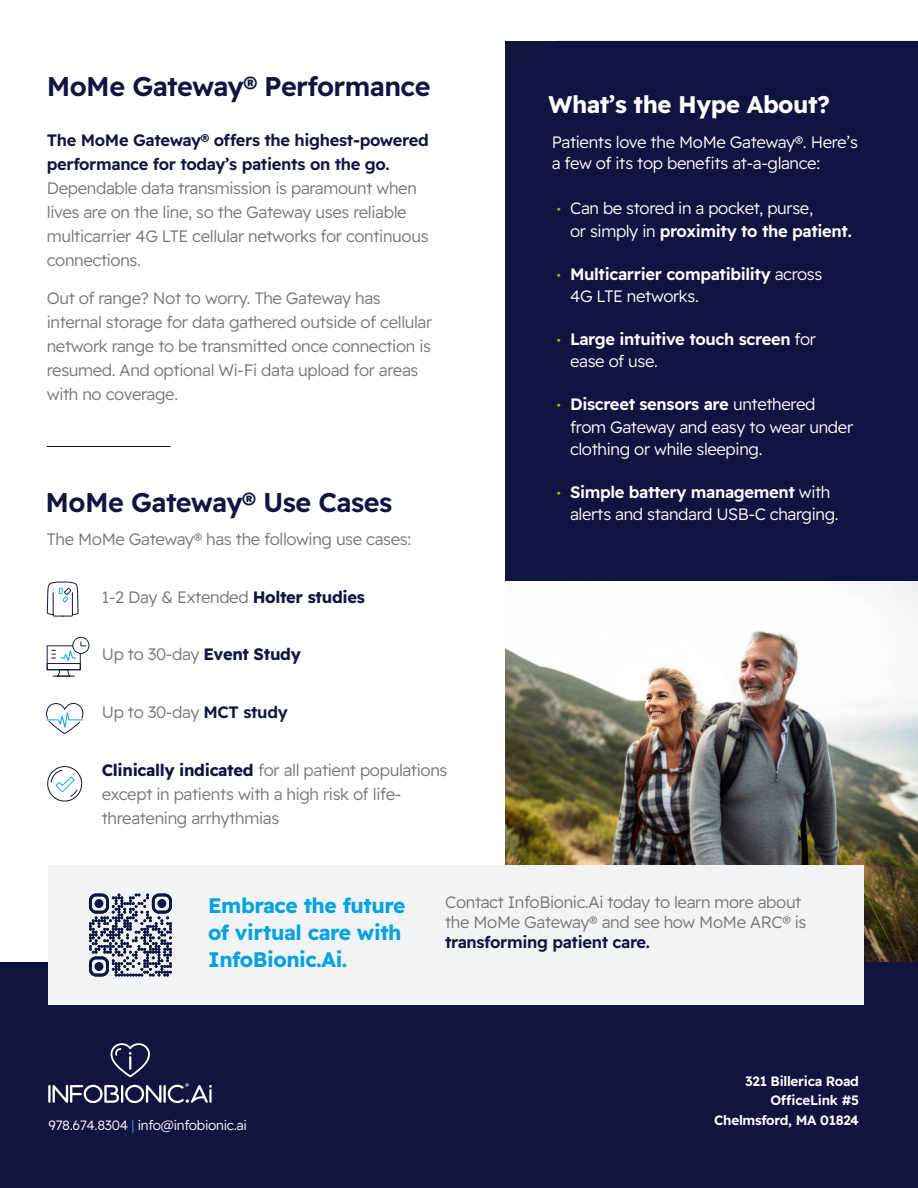
<style>
.page{position:relative;width:918px;height:1188px;background:#fff}
.page>*{position:absolute;margin:0;border:0;box-sizing:border-box;transform-origin:0 0}
.t1{font:27px "Readex Pro";letter-spacing:-.02em;color:#121440}
.t2{font:24px "Readex Pro";letter-spacing:-.02em;color:#fff}
.t3{font:21px/27px "Readex Pro";letter-spacing:-.02em;color:#00a2df}
.t4{font:16.5px/24px "Readex Pro";letter-spacing:-.02em;color:#747574}
.t5{font:16.5px/22.5px "Readex Pro";letter-spacing:-.02em;color:#fff}
.t6{font:13.5px "Readex Pro";letter-spacing:-.02em;color:#fff}
.s1{color:#121440}
.s2{color:#111440}
.s3{font-size:13.5px;color:#8dbb00}
.s4{color:#2aa6de}
</style>
<div class="page">
<hr style="left:47px;top:446px;width:123px;height:1px;background:#111440">
<div style="left:506px;top:41px;width:412px;height:541px;background:#111440"></div>
<img style="left:506px;top:582px;width:412px;height:381px">
<div style="left:0;top:963px;width:918px;height:225px;background:#121440"></div>
<div style="left:49px;top:865px;width:815px;height:140px;background:#f2f3f4"></div>
<svg style="left:47px;top:766px;width:36px;height:36px"></svg>
<svg style="left:46px;top:703px;width:37px;height:31px"></svg>
<svg style="left:46px;top:582px;width:43px;height:95px"></svg>
<hr style="left:48px;top:1085px;width:3px;height:18px;background:#fff">
<svg style="left:53px;top:1085px;width:109px;height:18px"></svg>
<hr style="left:163px;top:1085px;width:3px;height:18px;background:#fff">
<svg style="left:168px;top:1083px;width:44px;height:20px"></svg>
<svg style="left:111px;top:1043px;width:39px;height:34px"></svg>
<svg style="left:89px;top:914px;width:83px;height:62px"></svg>
<svg style="left:89px;top:894px;width:83px;height:20px"></svg>
<p class="t1" style="left:47px;top:71px;width:385px">MoMe Gateway® Performance</p>
<p class="t4" style="left:47px;top:129px;width:384px"><span class="s1">The MoMe Gateway® offers the highest-powered performance for today’s patients on the go.<br></span>Dependable data transmission is paramount when lives are on the line, so the Gateway uses reliable multicarrier 4G LTE cellular networks for continuous connections.</p>
<p class="t4" style="left:47px;top:286px;width:387px">Out of range? Not to worry. The Gateway has internal storage for data gathered outside of cellular network range to be transmitted once connection is resumed. And optional Wi-Fi data upload for areas with no coverage.</p>
<p class="t1" style="left:46px;top:487px;width:348px">MoMe Gateway® Use Cases</p>
<p class="t4" style="left:47px;top:527px;width:366px">The MoMe Gateway® has the following use cases:</p>
<p class="t4" style="left:102px;top:585px;width:265px">1-2 Day &amp; Extended <span class="s2">Holter studies</span></p>
<p class="t4" style="left:102px;top:643px;width:201px">Up to 30-day <span class="s2">Event Study</span></p>
<p class="t4" style="left:102px;top:701px;width:187px">Up to 30-day <span class="s2">MCT study</span></p>
<p class="t4" style="left:102px;top:758px;width:347px"><span class="s2">Clinically indicated</span> for all patient populations except in patients with a high risk of life&shy;threatening arrhythmias</p>
<p class="t2" style="left:549px;top:90px;width:283px">What’s the Hype About?</p>
<p class="t5" style="left:552px;top:132px;width:308px;line-height:21px">Patients love the MoMe Gateway®. Here’s a few of its top benefits at-a-glance:</p>
<p class="t5" style="left:570px;top:197px;width:283px;text-indent:-14px"><span class="s3">•</span> Can be stored in a pocket, purse,<br>or simply in proximity to the patient.</p>
<p class="t5" style="left:570px;top:263px;width:254px;text-indent:-14px"><span class="s3">•</span> Multicarrier compatibility across<br>4G LTE networks.</p>
<p class="t5" style="left:570px;top:328px;width:247px;text-indent:-14px"><span class="s3">•</span> Large intuitive touch screen for ease of use.</p>
<p class="t5" style="left:570px;top:393px;width:285px;text-indent:-14px"><span class="s3">•</span> Discreet sensors are untethered from Gateway and easy to wear under clothing or while sleeping.</p>
<p class="t5" style="left:570px;top:481px;width:270px;text-indent:-14px"><span class="s3">•</span> Simple battery management with alerts and standard USB-C charging.</p>
<p class="t3" style="left:208px;top:892px;width:199px">Embrace the future of virtual care with<br>InfoBionic.Ai.</p>
<p class="t4" style="left:445px;top:893px;width:363px;line-height:19.8px">Contact InfoBionic.Ai today to learn more about the MoMe Gateway® and see how MoMe ARC® is <span class="s2">transforming patient care.</span></p>
<p class="t6" style="left:49px;top:1117px;width:200px">978.674.8304 <span class="s4">|</span> info@infobionic.ai</p>
<p class="t6" style="left:745px;top:1073px;width:115px">321 Billerica Road</p>
<p class="t6" style="left:770px;top:1093px;width:90px">OfficeLink #5</p>
<p class="t6" style="left:714px;top:1112px;width:146px">Chelmsford, MA 01824</p>
</div>
